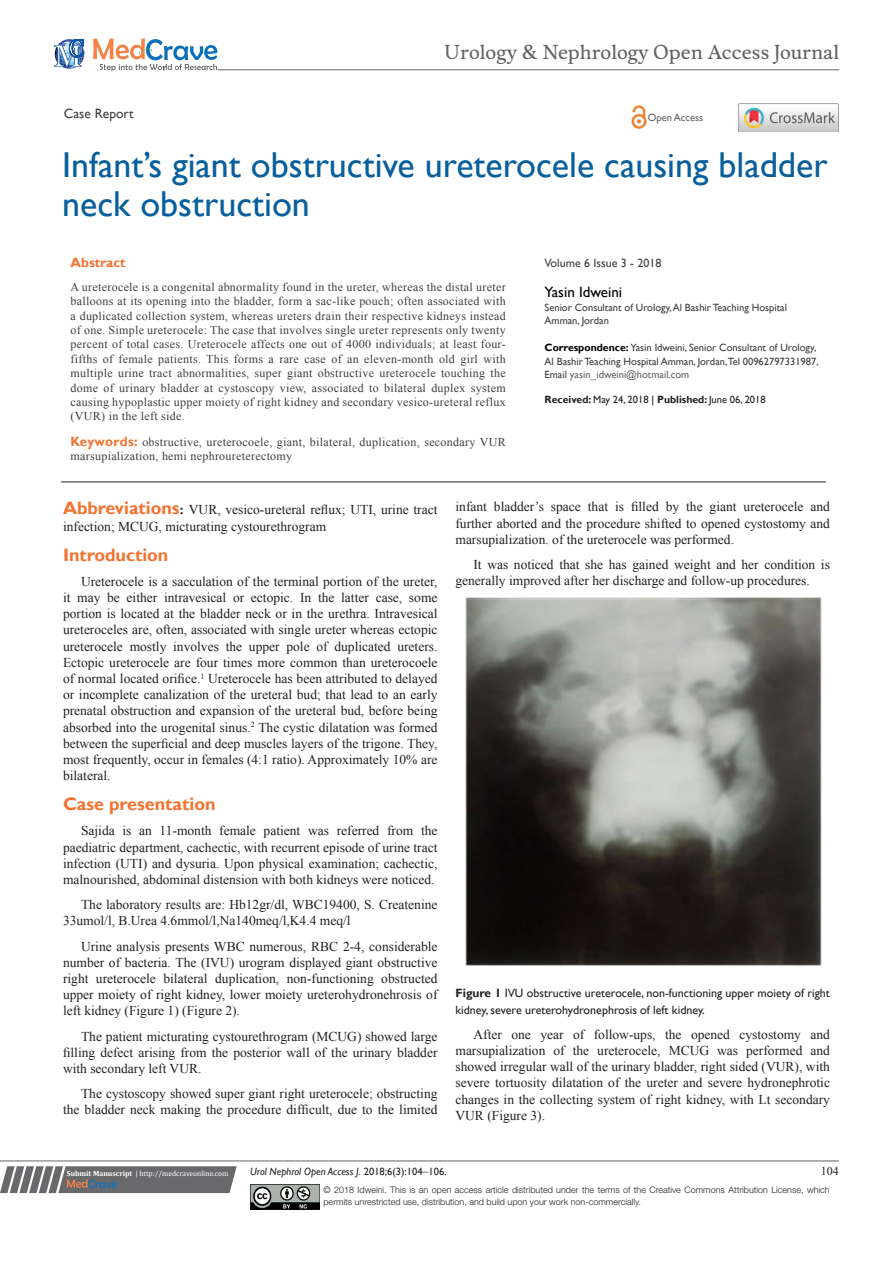
<style>
.page{position:relative;width:893px;height:1263px;background:#fff}
.page>*{position:absolute;margin:0;border:0;box-sizing:border-box;transform-origin:0 0}
.t1{font:36px/39px "Gill Sans";color:#085f9c}
.t2{font:18.6px "Musee";color:#636366}
.List_Paragraph{font:700 18px "Gill Sans";color:#f37331}
.t3{font:15px "Gill Sans";color:#000}
.List_Paragraph-2{font:13.5px/16.2px "Times New Roman";color:#231f20;text-align:justify}
.t4{font:13.5px "Gill Sans";color:#3e3e3f}
.t5{font:700 13.5px "Gill Sans";color:#f37331}
.t6{font:12px/14.4px "Times New Roman";letter-spacing:.025em;color:#3e3e3f;text-align:justify}
.t7{font:12px/16.2px "Gill Sans";color:#231f20}
.t8{font:12px "Gill Sans";color:#3e3e3f}
.t9{font:12px "Times New Roman";color:#231f20}
.t10{font:10.5px/13.5px "Gill Sans";color:#3e3e3f}
.t11{font:italic 10.5px "Gill Sans";color:#231f20}
.t12{font:10.5px "Gill Sans";color:#231f20}
.t13{font:10.5px "Gill Sans";color:#636366}
.t14{font:300 9px/12px "Helvetica Neue LT Std";color:#231f20}
.t15{font:7.5px "Cambria";color:#fff}
.s1{font-family:"Gill Sans";font-weight:700;font-size:13.5px;color:#f37331}
.s2{font-weight:700;color:#000}
.s3{color:#636366}
.s4{font-weight:700}
.s5{color:#000}
.s6{font-family:"Gill Sans";font-weight:700;font-size:18px;color:#f37331}
.s7{font-style:normal}
.s8{font-family:"Times New Roman";font-style:normal;font-size:12px}
</style>
<div class="page">
<svg style="left:0;top:1166px;width:237px;height:27px;background:#78787a"></svg>
<hr style="left:0;top:1161px;width:839px;height:1px;background:#626465">
<hr style="left:61px;top:482px;width:765px;height:1px;background:#231f20">
<img style="left:250px;top:1185px;width:69px;height:24px">
<svg style="left:54px;top:39px;width:30px;height:30px"></svg>
<svg style="left:93px;top:38px;width:124px;height:33px"></svg>
<hr style="left:218px;top:70px;width:621px;height:1px;background:#626465">
<img style="left:631px;top:105px;width:16px;height:24px">
<img style="left:739px;top:104px;width:99px;height:28px">
<img style="left:465px;top:598px;width:357px;height:368px">
<p class="t2" style="left:444px;top:41px;width:397px">Urology &amp; Nephrology Open Access Journal</p>
<p class="t4" style="left:64px;top:105px;width:71px">Case Report</p>
<p class="t13" style="left:648px;top:112px;width:57px">Open Access</p>
<p class="t1" style="left:62px;top:146px;width:767px">Infant’s giant obstructive ureterocele causing bladder neck obstruction</p>
<p class="t5" style="left:71px;top:255px;width:57px">Abstract</p>
<p class="t6" style="left:71px;top:279px;width:437px">A ureterocele is a congenital abnormality found in the ureter, whereas the distal ureter balloons at its opening into the bladder, form a sac-like pouch; often associated with a duplicated collection system, whereas ureters drain their respective kidneys instead of one. Simple ureterocele: The case that involves single ureter represents only twenty percent of total cases. Ureterocele affects one out of 4000 individuals; at least four&shy;fifths of female patients. This forms a rare case of an eleven-month old girl with multiple urine tract abnormalities, super giant obstructive ureterocele touching the dome of urinary bladder at cystoscopy view, associated to bilateral duplex system causing hypoplastic upper moiety of right kidney and secondary vesico-ureteral reflux (VUR) in the left side.</p>
<p class="t6" style="left:71px;top:434px;width:437px"><span class="s1">Keywords:</span> obstructive, ureterocoele, giant, bilateral, duplication, secondary VUR marsupialization, hemi nephroureterectomy</p>
<p class="t8" style="left:545px;top:256px;width:118px">Volume 6 Issue 3 - 2018</p>
<p class="t3" style="left:545px;top:283px;width:79px">Yasin Idweini</p>
<p class="t10" style="left:545px;top:301px;width:244px">Senior Consultant of Urology, Al Bashir Teaching Hospital<br>Amman, Jordan</p>
<p class="t10" style="left:545px;top:341px;width:276px"><span class="s2">Correspondence:</span> Yasin Idweini, Senior Consultant of Urology,<br>Al Bashir Teaching Hospital Amman, Jordan,Tel 00962797331987,<br>Email <span class="s3">yasin_idweini@hotmail.com</span></p>
<p class="t12" style="left:545px;top:394px;width:223px"><span class="s4">Received:</span> May 24, 2018 <span class="s5">|</span> <span class="s4">Published:</span> June 06, 2018</p>
<p class="List_Paragraph-2" style="left:63px;top:501px;width:376px"><span class="s6">Abbreviations</span><span class="s4">:</span> VUR, vesico-ureteral reflux; UTI, urine tract infection; MCUG, micturating cystourethrogram</p>
<p class="List_Paragraph" style="left:63px;top:544px;width:107px">Introduction</p>
<p class="List_Paragraph-2" style="left:63px;top:573px;width:376px;text-indent:18px">Ureterocele is a sacculation of the terminal portion of the ureter, it may be either intravesical or ectopic. In the latter case, some portion is located at the bladder neck or in the urethra. Intravesical ureteroceles are, often, associated with single ureter whereas ectopic ureterocele mostly involves the upper pole of duplicated ureters.<br>Ectopic ureterocele are four times more common than ureterocoele of normal located orifice.<sup>1</sup> Ureterocele has been attributed to delayed or incomplete canalization of the ureteral bud; that lead to an early prenatal obstruction and expansion of the ureteral bud, before being absorbed into the urogenital sinus.<sup>2</sup> The cystic dilatation was formed between the superficial and deep muscles layers of the trigone. They, most frequently, occur in females (4:1 ratio). Approximately 10% are bilateral.</p>
<p class="List_Paragraph" style="left:63px;top:793px;width:154px">Case presentation</p>
<p class="List_Paragraph-2" style="left:63px;top:822px;width:376px;text-indent:18px">Sajida is an 11-month female patient was referred from the paediatric department, cachectic, with recurrent episode of urine tract infection (UTI) and dysuria. Upon physical examination; cachectic, malnourished, abdominal distension with both kidneys were noticed.</p>
<p class="List_Paragraph-2" style="left:63px;top:896px;width:376px;text-indent:18px">The laboratory results are: Hb12gr/dl, WBC19400, S. Createnine<br>33umol/l, B.Urea 4.6mmol/l,Na140meq/l,K4.4 meq/l</p>
<p class="List_Paragraph-2" style="left:63px;top:938px;width:376px;text-indent:18px">Urine analysis presents WBC numerous, RBC 2-4, considerable number of bacteria. The (IVU) urogram displayed giant obstructive right ureterocele bilateral duplication, non-functioning obstructed upper moiety of right kidney, lower moiety ureterohydronehrosis of left kidney (Figure 1) (Figure 2).</p>
<p class="List_Paragraph-2" style="left:63px;top:1028px;width:376px;text-indent:18px">The patient micturating cystourethrogram (MCUG) showed large filling defect arising from the posterior wall of the urinary bladder with secondary left VUR.</p>
<p class="List_Paragraph-2" style="left:63px;top:1085px;width:376px;text-align:right">The cystoscopy showed super giant right ureterocele; obstructing the bladder neck making the procedure difficult, due to the limited</p>
<p class="List_Paragraph-2" style="left:455px;top:498px;width:376px">infant bladder’s space that is filled by the giant ureterocele and further aborted and the procedure shifted to opened cystostomy and marsupialization. of the ureterocele was performed.</p>
<p class="List_Paragraph-2" style="left:455px;top:556px;width:376px;text-indent:18px">It was noticed that she has gained weight and her condition is generally improved after her discharge and follow-up procedures.</p>
<p class="t7" style="left:455px;top:985px;width:376px"><span class="s4">Figure 1</span> IVU obstructive ureterocele, non-functioning upper moiety of right kidney, severe ureterohydronephrosis of left kidney.</p>
<p class="List_Paragraph-2" style="left:455px;top:1026px;width:376px;text-indent:18px">After one year of follow-ups, the opened cystostomy and marsupialization of the ureterocele, MCUG was performed and showed irregular wall of the urinary bladder, right sided (VUR), with severe tortuosity dilatation of the ureter and severe hydronephrotic changes in the collecting system of right kidney, with Lt secondary VUR (Figure 3).</p>
<p class="t15" style="left:67px;top:1169px;width:163px"><span class="s4">Submit Manuscript</span> | http://medcraveonline.com</p>
<p class="t11" style="left:250px;top:1165px;width:198px">Urol Nephrol Open Access J. <span class="s7">2018;6(3):104</span><span class="s8">‒</span><span class="s7">106.</span></p>
<p class="t9" style="left:821px;top:1163px;width:19px">104</p>
<p class="t14" style="left:323px;top:1183px;width:508px">© 2018 Idweini. This is an open access article distributed under the terms of the Creative Commons Attribution License, which permits unrestricted use, distribution, and build upon your work non-commercially.</p>
</div>
